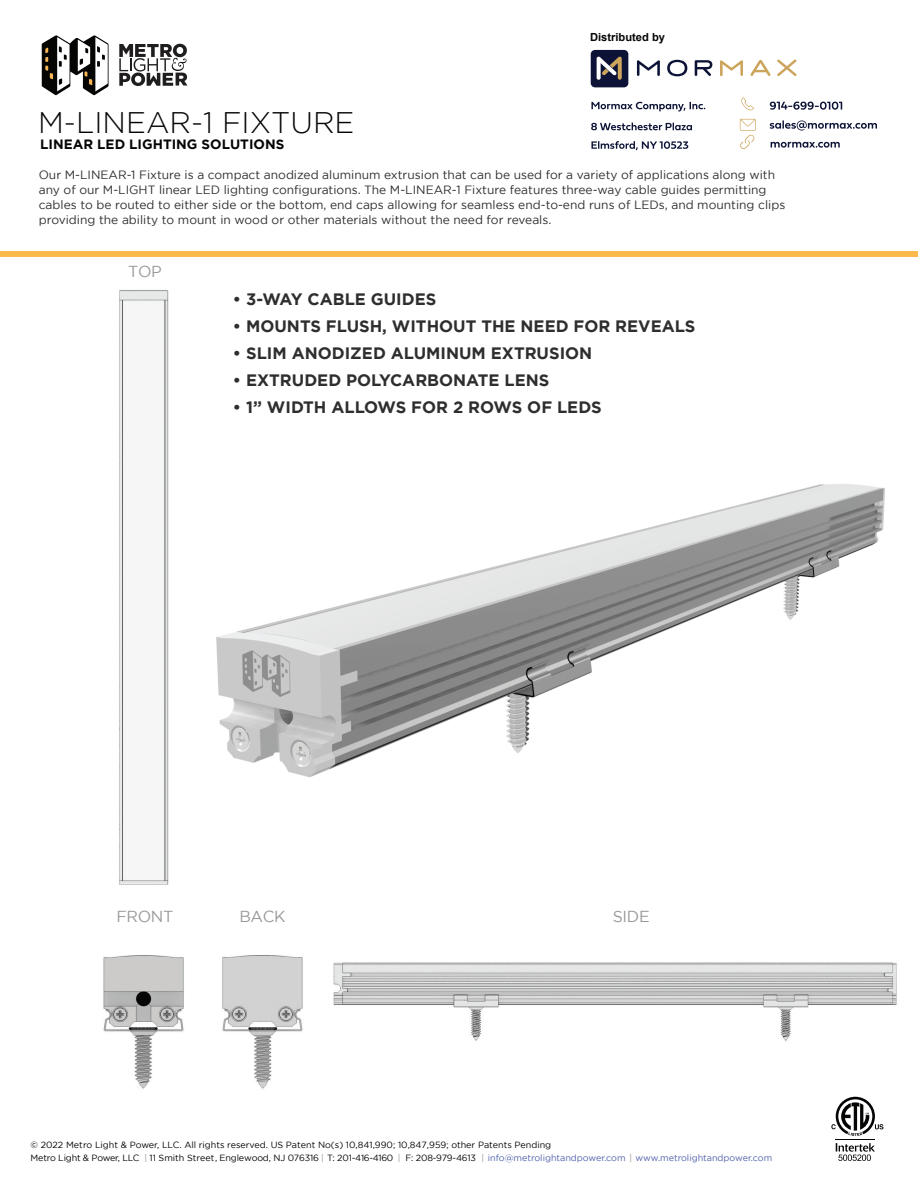
<style>
.page{position:relative;width:918px;height:1188px;background:#fff}
.page>*{position:absolute;margin:0;border:0;box-sizing:border-box;transform-origin:0 0}
.t1{font:300 29.7px "Gotham";color:#050604}
.t2{font:700 16.5px "Gotham";color:#2e2e2e}
.t3{font:15.9px "Gotham";letter-spacing:-.02em;color:#999}
.t4{font:700 13.5px "Gotham";color:#050604}
.t5{font:12px/15px "Gotham";color:#2e2e2e}
.t6{font:700 11.1px "Arial";color:#050604}
.t7{font:9px/12.8px "Gotham";color:#040503}
.s1{color:#989898}
.s2{color:#5061ac}
</style>
<div class="page">
<img style="left:216px;top:484px;width:669px;height:294px">
<img style="left:119px;top:290px;width:50px;height:595px">
<img style="left:103px;top:955px;width:81px;height:134px">
<img style="left:222px;top:955px;width:81px;height:134px">
<img style="left:333px;top:962px;width:564px;height:79px">
<div style="left:1px;top:252px;width:917px;height:5px;background:#fcba4c"></div>
<hr style="left:836px;top:1139px;width:39px;height:1px;background:#040503">
<svg style="left:831px;top:1097px;width:52px;height:39px"></svg>
<svg style="left:836px;top:1143px;width:39px;height:18px"></svg>
<svg style="left:771px;top:142px;width:69px;height:6px"></svg>
<svg style="left:770px;top:120px;width:107px;height:11px"></svg>
<svg style="left:740px;top:119px;width:16px;height:30px"></svg>
<svg style="left:741px;top:97px;width:13px;height:13px"></svg>
<svg style="left:770px;top:102px;width:72px;height:8px"></svg>
<svg style="left:591px;top:102px;width:114px;height:48px"></svg>
<svg style="left:667px;top:60px;width:20px;height:16px"></svg>
<svg style="left:720px;top:60px;width:23px;height:16px"></svg>
<svg style="left:637px;top:60px;width:23px;height:16px"></svg>
<svg style="left:777px;top:60px;width:20px;height:16px"></svg>
<svg style="left:695px;top:60px;width:17px;height:16px"></svg>
<svg style="left:750px;top:60px;width:21px;height:16px"></svg>
<div style="left:591px;top:50px;width:37px;height:37px;background:#0d1336;border-radius:4px"></div>
<svg style="left:597px;top:57px;width:25px;height:23px"></svg>
<svg style="left:42px;top:35px;width:67px;height:60px"></svg>
<svg style="left:119px;top:44px;width:68px;height:42px"></svg>
<h1 class="t1" style="left:38px;top:106px;width:318px">M-LINEAR-1 FIXTURE</h1>
<p class="t4" style="left:40px;top:137px;width:246px">LINEAR LED LIGHTING SOLUTIONS</p>
<p class="t6" style="left:590px;top:30px;width:76px">Distributed by</p>
<p class="t5" style="left:39px;top:167px;width:748px">Our M-LINEAR-1 Fixture is a compact anodized aluminum extrusion that can be used for a variety of applications along with any of our M-LIGHT linear LED lighting configurations. The M-LINEAR-1 Fixture features three-way cable guides permitting cables to be routed to either side or the bottom, end caps allowing for seamless end-to-end runs of LEDs, and mounting clips providing the ability to mount in wood or other materials without the need for reveals.</p>
<h3 class="t3" style="left:128px;top:263px;width:35px">TOP</h3>
<h2 class="t2" style="left:233px;top:289px;width:205px">• 3-WAY CABLE GUIDES</h2>
<h2 class="t2" style="left:233px;top:316px;width:464px">• MOUNTS FLUSH, WITHOUT THE NEED FOR REVEALS</h2>
<h2 class="t2" style="left:233px;top:343px;width:361px">• SLIM ANODIZED ALUMINUM EXTRUSION</h2>
<h2 class="t2" style="left:233px;top:370px;width:318px">• EXTRUDED POLYCARBONATE LENS</h2>
<h2 class="t2" style="left:233px;top:397px;width:370px">• 1” WIDTH ALLOWS FOR 2 ROWS OF LEDS</h2>
<h3 class="t3" style="left:116px;top:907px;width:59px">FRONT</h3>
<h3 class="t3" style="left:239px;top:907px;width:48px">BACK</h3>
<h3 class="t3" style="left:613px;top:907px;width:38px">SIDE</h3>
<p class="t7" style="left:31px;top:1139px;width:743px">© 2022 Metro Light &amp; Power, LLC. All rights reserved. US Patent No(s) 10,841,990; 10,847,959; other Patents Pending<br>Metro Light &amp; Power, LLC <span class="s1">|</span> 11 Smith Street, Englewood, NJ 076316 <span class="s1">|</span> T: 201-416-4160 <span class="s1">|</span> F: 208-979-4613 <span class="s1">|</span> <span class="s2">info@metrolightandpower.com</span> <span class="s1">|</span> <span class="s2">www.metrolightandpower.com</span></p>
</div>
